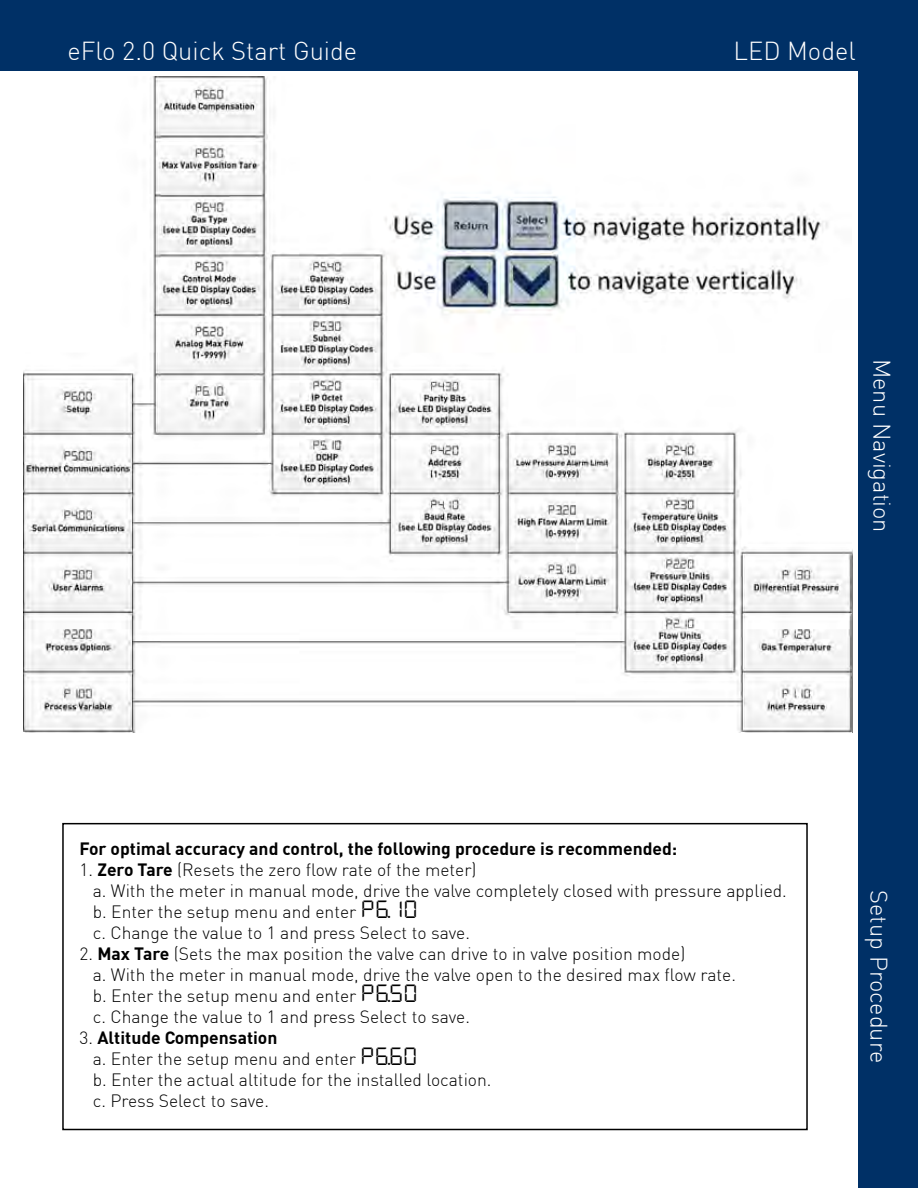
<style>
.page{position:relative;width:918px;height:1188px;background:#fff}
.page>*{position:absolute;margin:0;border:0;box-sizing:border-box;transform-origin:0 0}
.t1{font:300 25.5px "DIN";color:#fff}
.t2{font:300 23.55px "DIN";color:#fff}
.t3{font:300 17.55px/21px "DIN";color:#000}
.t4{font:700 17.55px "DIN";color:#000}
.s1{font-weight:700}
.s2{font-family:"DSEG7 Classic";font-weight:400}
</style>
<div class="page">
<div style="left:858px;top:0;width:60px;height:1188px;background:#003066"></div>
<div style="left:0;top:0;width:918px;height:70px;background:#003066"></div>
<div style="left:62px;top:823px;width:746px;height:307px;border:2px solid #000"></div>
<img style="left:23px;top:76px;width:830px;height:657px">
<p class="t1" style="left:68px;top:35px;width:291px">eFlo 2.0 Quick Start Guide</p>
<p class="t1" style="left:734px;top:35px;width:124px">LED Model</p>
<p class="t2" style="left:896px;top:359px;width:176px;rotate:90deg">Menu Navigation</p>
<p class="t4" style="left:79px;top:837px;width:600px">For optimal accuracy and control, the following procedure is recommended:</p>
<p class="t3" style="left:93px;top:859px;width:696px;text-indent:-13px">1. <span class="s1">Zero Tare</span> (Resets the zero flow rate of the meter)<br>a. With the meter in manual mode, drive the valve completely closed with pressure applied. b. Enter the setup menu and enter <span class="s2">P6.10<br></span>c. Change the value to 1 and press Select to save.</p>
<p class="t3" style="left:93px;top:943px;width:645px;text-indent:-13px">2. <span class="s1">Max Tare</span> (Sets the max position the valve can drive to in valve position mode)<br>a. With the meter in manual mode, drive the valve open to the desired max flow rate. b. Enter the setup menu and enter <span class="s2">P6.50<br></span>c. Change the value to 1 and press Select to save.</p>
<p class="t3" style="left:93px;top:1027px;width:400px;text-indent:-13px">3. <span class="s1">Altitude Compensation<br></span>a. Enter the setup menu and enter <span class="s2">P6.60<br></span>b. Enter the actual altitude for the installed location. c. Press Select to save.</p>
<p class="t2" style="left:893px;top:890px;width:174px;rotate:90deg">Setup Procedure</p>
</div>
